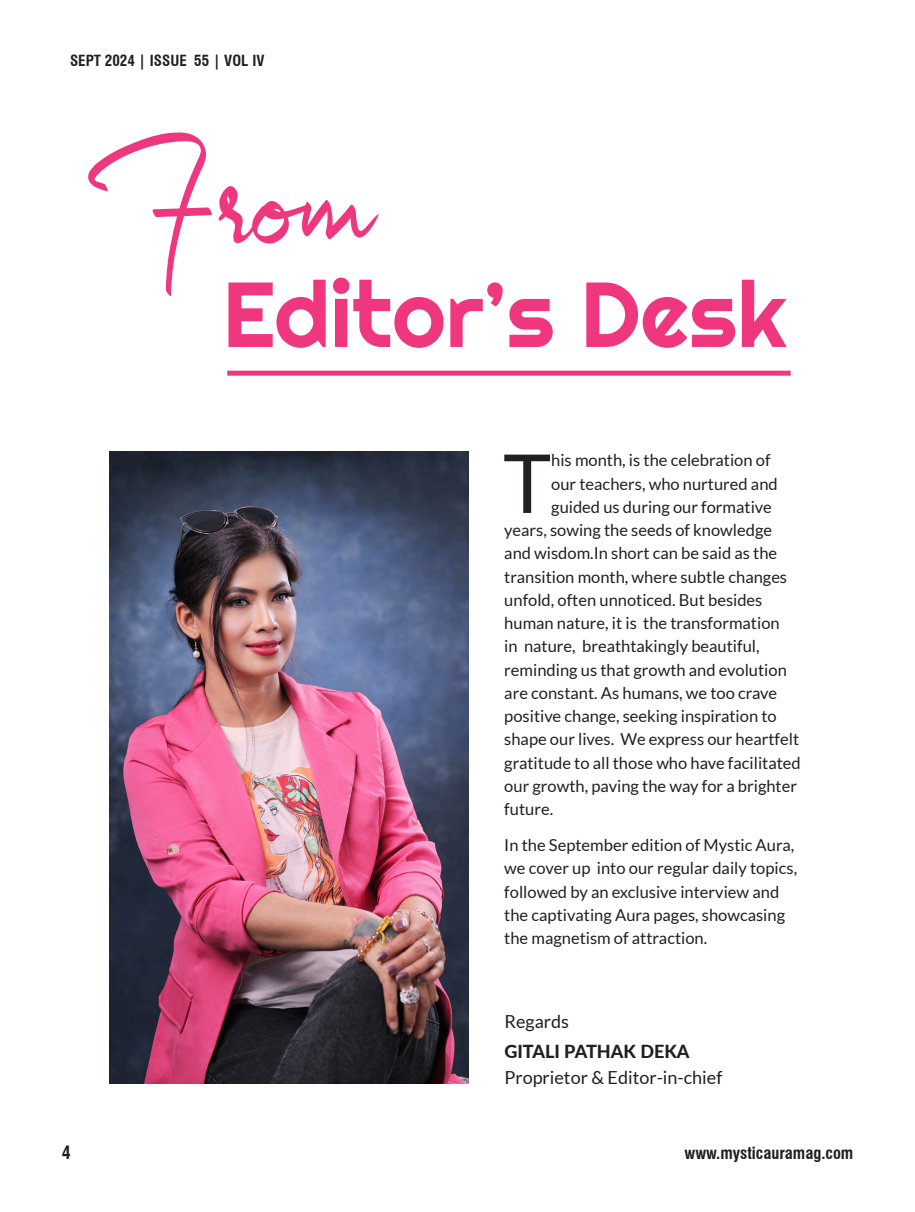
<style>
.page{position:relative;width:915px;height:1212px;background:#fff}
.page>*{position:absolute;margin:0;border:0;box-sizing:border-box;transform-origin:0 0}
.t1{font:91.95px "Righteous";color:#ef377f}
.t2{font:91.95px "Bulgatti";color:#ef377f}
.t3{font:81.45px "Lato";color:#231f20}
.t4{font:18px "Lato";color:#231f20}
.t5{font:800 18px "Lato";color:#231f20}
.t6{font:700 condensed 18px "Swiss 721 BT";color:#231f20}
.t7{font:16.5px/23.2px "Lato";color:#231f20}
.t8{font:700 condensed 16.5px "Swiss 721 BT";color:#231f20}
.t9{font:700 condensed 15px "Swiss 721 BT";color:#231f20}
</style>
<div class="page">
<div style="left:227px;top:371px;width:563px;height:5px;background:#ef377f"></div>
<img style="left:109px;top:451px;width:359px;height:632px">
<p class="t9" style="left:70px;top:51px;width:196px">Sept 2024 | Issue 55 | Vol IV</p>
<h1 class="t2" style="left:84px;top:162px;width:291px">From</h1>
<h1 class="t1" style="left:222px;top:256px;width:565px">Editor’s Desk</h1>
<h2 class="t3" style="left:503px;top:438px;width:50px">T</h2>
<p class="t7" style="left:551px;top:449px;width:221px">his month, is the celebration of</p>
<p class="t7" style="left:551px;top:472px;width:228px">our teachers, who nurtured and</p>
<p class="t7" style="left:551px;top:495px;width:222px">guided us during our formative</p>
<p class="t7" style="left:504px;top:518px;width:269px">years, sowing the seeds of knowledge</p>
<p class="t7" style="left:504px;top:542px;width:274px">and wisdom.In short can be said as the</p>
<p class="t7" style="left:504px;top:565px;width:284px">transition month, where subtle changes</p>
<p class="t7" style="left:504px;top:588px;width:259px">unfold, often unnoticed. But besides</p>
<p class="t7" style="left:504px;top:611px;width:277px">human nature, it is the transformation</p>
<p class="t7" style="left:504px;top:635px;width:257px">in nature, breathtakingly beautiful,</p>
<p class="t7" style="left:504px;top:658px;width:284px">reminding us that growth and evolution</p>
<p class="t7" style="left:504px;top:681px;width:274px">are constant. As humans, we too crave</p>
<p class="t7" style="left:504px;top:704px;width:274px">positive change, seeking inspiration to</p>
<p class="t7" style="left:504px;top:728px;width:296px">shape our lives. We express our heartfelt</p>
<p class="t7" style="left:504px;top:751px;width:298px">gratitude to all those who have facilitated</p>
<p class="t7" style="left:504px;top:774px;width:294px">our growth, paving the way for a brighter</p>
<p class="t7" style="left:504px;top:797px;width:50px">future.</p>
<p class="t7" style="left:504px;top:833px;width:294px">In the September edition of Mystic Aura, we cover up into our regular daily topics, followed by an exclusive interview and the captivating Aura pages, showcasing the magnetism of attraction.</p>
<p class="t4" style="left:504px;top:1011px;width:66px">Regards</p>
<p class="t5" style="left:504px;top:1038px;width:186px">GITALI PATHAK DEKA</p>
<p class="t4" style="left:504px;top:1067px;width:219px">Proprietor &amp; Editor-in-chief</p>
<p class="t6" style="left:62px;top:1141px;width:10px">4</p>
<p class="t8" style="left:684px;top:1143px;width:170px">www.mysticauramag.com</p>
</div>
